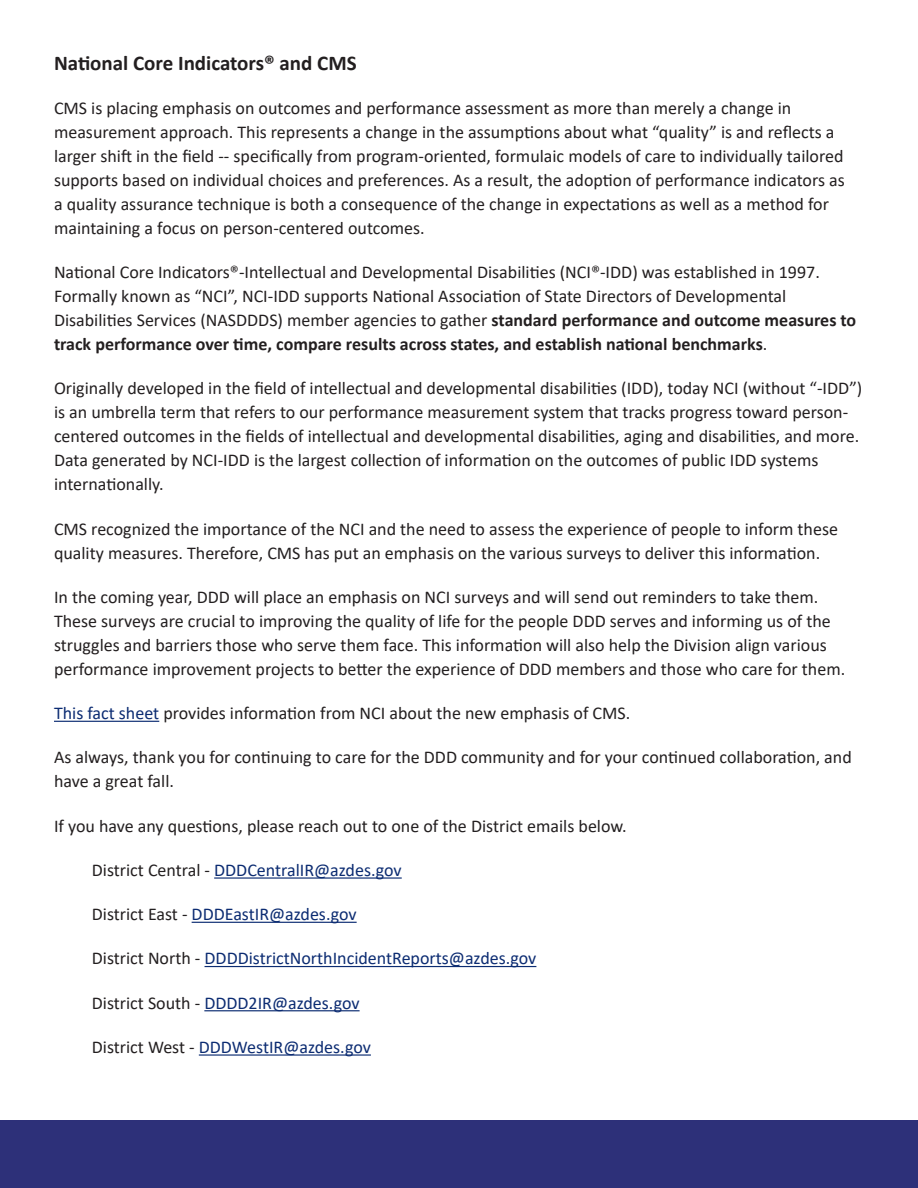
<style>
.page{position:relative;width:918px;height:1188px;background:#fff}
.page>*{position:absolute;margin:0;border:0;box-sizing:border-box;transform-origin:0 0}
.t1{font:700 21px "Calibri";color:#231f20}
.t2{font:18px/24px "Calibri";color:#231f20}
.t3{font:18px "Calibri";color:#0c2c72}
.s1{font-weight:700}
.s2{color:#0c2c72}
.s3{color:#231f20}
</style>
<div class="page">
<div style="left:0;top:1120px;width:918px;height:68px;background:#2d3079"></div>
<hr style="left:54px;top:721px;width:105px;height:1px;background:#0c2c72">
<hr style="left:214px;top:877px;width:188px;height:2px;background:#0c2c72">
<hr style="left:192px;top:922px;width:165px;height:1px;background:#0c2c72">
<hr style="left:205px;top:966px;width:331px;height:1px;background:#0c2c72">
<hr style="left:204px;top:1010px;width:156px;height:1px;background:#0c2c72">
<hr style="left:199px;top:1054px;width:172px;height:2px;background:#0c2c72">
<h3 class="t1" style="left:54px;top:48px;width:304px">National Core Indicators® and CMS</h3>
<p class="t2" style="left:54px;top:96px;width:792px">CMS is placing emphasis on outcomes and performance assessment as more than merely a change in measurement approach. This represents a change in the assumptions about what “quality” is and reflects a larger shift in the field -- specifically from program-oriented, formulaic models of care to individually tailored supports based on individual choices and preferences. As a result, the adoption of performance indicators as a quality assurance technique is both a consequence of the change in expectations as well as a method for maintaining a focus on person-centered outcomes.</p>
<p class="t2" style="left:54px;top:260px;width:804px">National Core Indicators®-Intellectual and Developmental Disabilities (NCI®-IDD) was established in 1997.<br>Formally known as “NCI”, NCI-IDD supports National Association of State Directors of Developmental Disabilities Services (NASDDDS) member agencies to gather <span class="s1">standard performance and outcome measures to track performance over time, compare results across states, and establish national benchmarks</span>.</p>
<p class="t2" style="left:54px;top:376px;width:810px">Originally developed in the field of intellectual and developmental disabilities (IDD), today NCI (without “-IDD”) is an umbrella term that refers to our performance measurement system that tracks progress toward person&shy;centered outcomes in the fields of intellectual and developmental disabilities, aging and disabilities, and more.<br>Data generated by NCI-IDD is the largest collection of information on the outcomes of public IDD systems internationally.</p>
<p class="t2" style="left:54px;top:516px;width:786px">CMS recognized the importance of the NCI and the need to assess the experience of people to inform these quality measures. Therefore, CMS has put an emphasis on the various surveys to deliver this information.</p>
<p class="t2" style="left:54px;top:584px;width:793px">In the coming year, DDD will place an emphasis on NCI surveys and will send out reminders to take them.<br>These surveys are crucial to improving the quality of life for the people DDD serves and informing us of the struggles and barriers those who serve them face. This information will also help the Division align various performance improvement projects to better the experience of DDD members and those who care for them.</p>
<p class="t2" style="left:54px;top:701px;width:578px"><span class="s2">This fact sheet</span> provides information from NCI about the new emphasis of CMS.</p>
<p class="t2" style="left:54px;top:745px;width:799px">As always, thank you for continuing to care for the DDD community and for your continued collaboration, and have a great fall.</p>
<p class="t2" style="left:54px;top:813px;width:574px">If you have any questions, please reach out to one of the District emails below.</p>
<p class="t3" style="left:92px;top:857px;width:311px"><span class="s3">District Central -</span> DDDCentralIR@azdes.gov</p>
<p class="t3" style="left:92px;top:902px;width:266px"><span class="s3">District East -</span> DDDEastIR@azdes.gov</p>
<p class="t3" style="left:92px;top:946px;width:446px"><span class="s3">District North -</span> DDDDistrictNorthIncidentReports@azdes.gov</p>
<p class="t3" style="left:92px;top:990px;width:269px"><span class="s3">District South -</span> DDDD2IR@azdes.gov</p>
<p class="t3" style="left:92px;top:1034px;width:281px"><span class="s3">District West -</span> DDDWestIR@azdes.gov</p>
</div>
